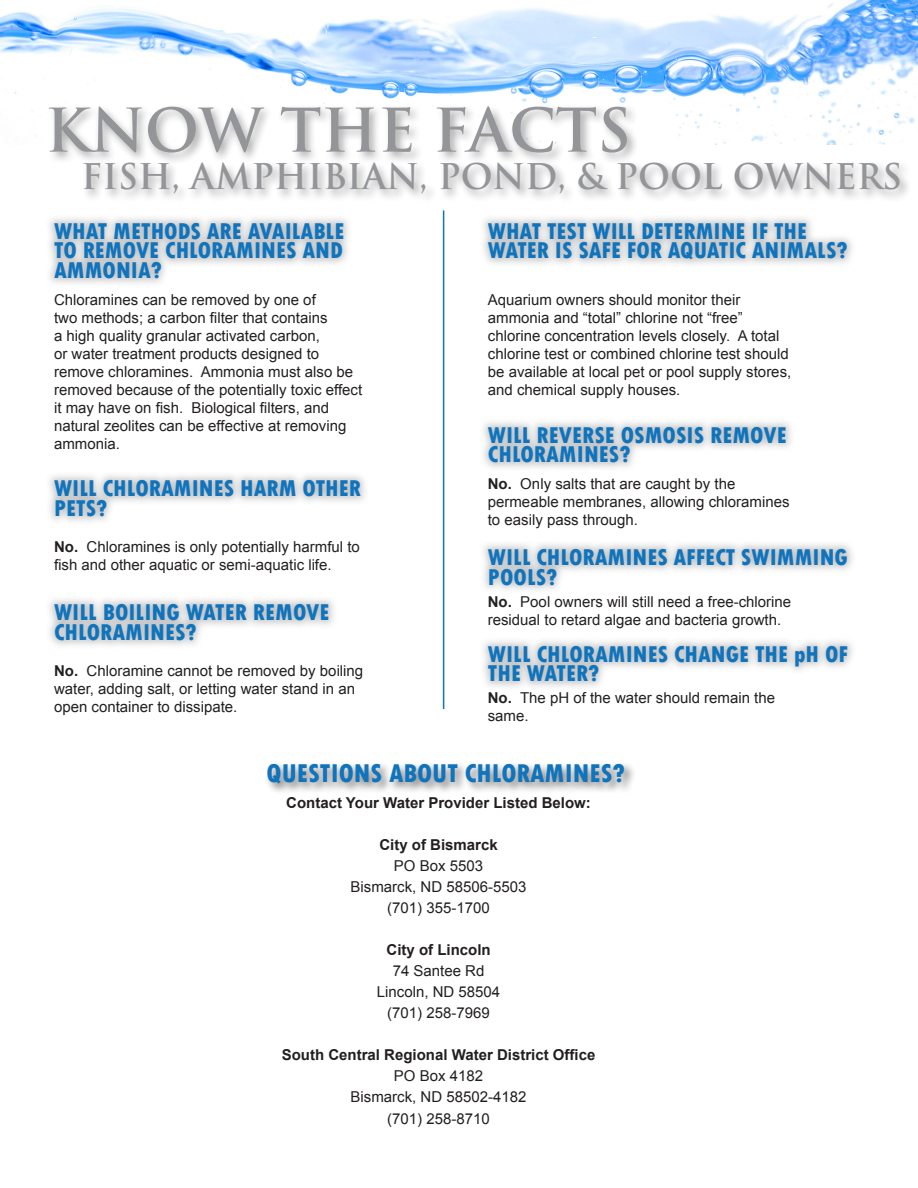
<style>
.page{position:relative;width:918px;height:1188px;background:#fff}
.page>*{position:absolute;margin:0;border:0;box-sizing:border-box;transform-origin:0 0}
.t1{font:700 58.5px "Trajan Pro";color:#939598}
.t2{font:700 34.5px "Trajan Pro";color:#939598}
.t3{font:800 condensed 27px "Tw Cen";color:#1074bc}
.t4{font:800 condensed 24px/19.5px "Tw Cen";color:#1074bc}
.t5{font:15px/18px "Arial";color:#231f20}
.t6{font:700 15px "Arial";color:#231f20}
.s1{font-weight:700}
</style>
<div class="page">
<img style="left:0;top:0;width:918px;height:145px">
<div style="left:46px;top:103px;width:593px;height:62px;background:#231f20;opacity:.39"></div>
<div style="left:80px;top:159px;width:832px;height:46px;background:#231f20;opacity:.39"></div>
<div style="left:45px;top:213px;width:308px;height:75px;background:#c1c2c4;opacity:.91"></div>
<div style="left:45px;top:470px;width:325px;height:56px;background:#c1c2c4;opacity:.91"></div>
<hr style="left:443px;top:210px;width:1px;height:499px;background:#1074bc">
<div style="left:479px;top:213px;width:378px;height:56px;background:#c1c2c4;opacity:.91"></div>
<div style="left:479px;top:417px;width:316px;height:56px;background:#c1c2c4;opacity:.91"></div>
<div style="left:479px;top:540px;width:378px;height:55px;background:#c1c2c4;opacity:.91"></div>
<div style="left:45px;top:594px;width:293px;height:56px;background:#c1c2c4;opacity:.91"></div>
<div style="left:479px;top:636px;width:378px;height:55px;background:#c1c2c4;opacity:.91"></div>
<div style="left:265px;top:761px;width:371px;height:34px;background:#231f20;opacity:.55"></div>
<p class="t1" style="left:45px;top:94px;width:588px">KNOW THE FACTS</p>
<p class="t2" style="left:81px;top:155px;width:823px">FISH, AMPHIBIAN, POND, &amp; POOL OWNERS</p>
<p class="t4" style="left:54px;top:221px;width:292px;text-align:justify">WHAT METHODS ARE AVAILABLE TO REMOVE CHLORAMINES AND AMMONIA?</p>
<p class="t5" style="left:54px;top:291px;width:310px">Chloramines can be removed by one of<br>two methods; a carbon filter that contains<br>a high quality granular activated carbon,<br>or water treatment products designed to remove chloramines. Ammonia must also be removed because of the potentially toxic effect it may have on fish. Biological filters, and natural zeolites can be effective at removing ammonia.</p>
<p class="t4" style="left:54px;top:479px;width:309px">WILL CHLORAMINES HARM OTHER<br>PETS?</p>
<p class="t5" style="left:54px;top:538px;width:307px"><span class="s1">No.</span> Chloramines is only potentially harmful to fish and other aquatic or semi-aquatic life.</p>
<p class="t4" style="left:488px;top:221px;width:361px">WHAT TEST WILL DETERMINE IF THE<br>WATER IS SAFE FOR AQUATIC ANIMALS?</p>
<p class="t5" style="left:488px;top:291px;width:305px">Aquarium owners should monitor their ammonia and “total” chlorine not “free” chlorine concentration levels closely. A total chlorine test or combined chlorine test should be available at local pet or pool supply stores, and chemical supply houses.</p>
<p class="t4" style="left:488px;top:425px;width:300px">WILL REVERSE OSMOSIS REMOVE<br>CHLORAMINES?</p>
<p class="t5" style="left:488px;top:475px;width:303px"><span class="s1">No.</span> Only salts that are caught by the permeable membranes, allowing chloramines to easily pass through.</p>
<p class="t4" style="left:488px;top:548px;width:362px">WILL CHLORAMINES AFFECT SWIMMING<br>POOLS?</p>
<p class="t5" style="left:488px;top:592px;width:305px"><span class="s1">No.</span> Pool owners will still need a free-chlorine</p>
<p class="t4" style="left:54px;top:603px;width:277px">WILL BOILING WATER REMOVE</p>
<p class="t5" style="left:488px;top:610px;width:295px">residual to retard algae and bacteria growth.</p>
<p class="t4" style="left:54px;top:622px;width:144px">CHLORAMINES?</p>
<p class="t5" style="left:54px;top:662px;width:311px"><span class="s1">No.</span> Chloramine cannot be removed by boiling water, adding salt, or letting water stand in an open container to dissipate.</p>
<p class="t4" style="left:488px;top:644px;width:362px">WILL CHLORAMINES CHANGE THE pH OF<br>THE WATER?</p>
<p class="t5" style="left:488px;top:689px;width:289px"><span class="s1">No.</span> The pH of the water should remain the same.</p>
<p class="t3" style="left:267px;top:757px;width:360px">QUESTIONS ABOUT CHLORAMINES?</p>
<p class="t6" style="left:286px;top:793px;width:306px">Contact Your Water Provider Listed Below:</p>
<p class="t5" style="left:351px;top:835px;width:177px;line-height:21px;text-align:center"><span class="s1">City of Bismarck<br></span>PO Box 5503<br>Bismarck, ND 58506-5503 (701) 355-1700</p>
<p class="t5" style="left:377px;top:940px;width:125px;line-height:21px;text-align:center"><span class="s1">City of Lincoln<br></span>74 Santee Rd<br>Lincoln, ND 58504 (701) 258-7969</p>
<p class="t5" style="left:282px;top:1045px;width:315px;line-height:21.1px;text-align:center"><span class="s1">South Central Regional Water District Office<br></span>PO Box 4182<br>Bismarck, ND 58502-4182<br>(701) 258-8710</p>
</div>
